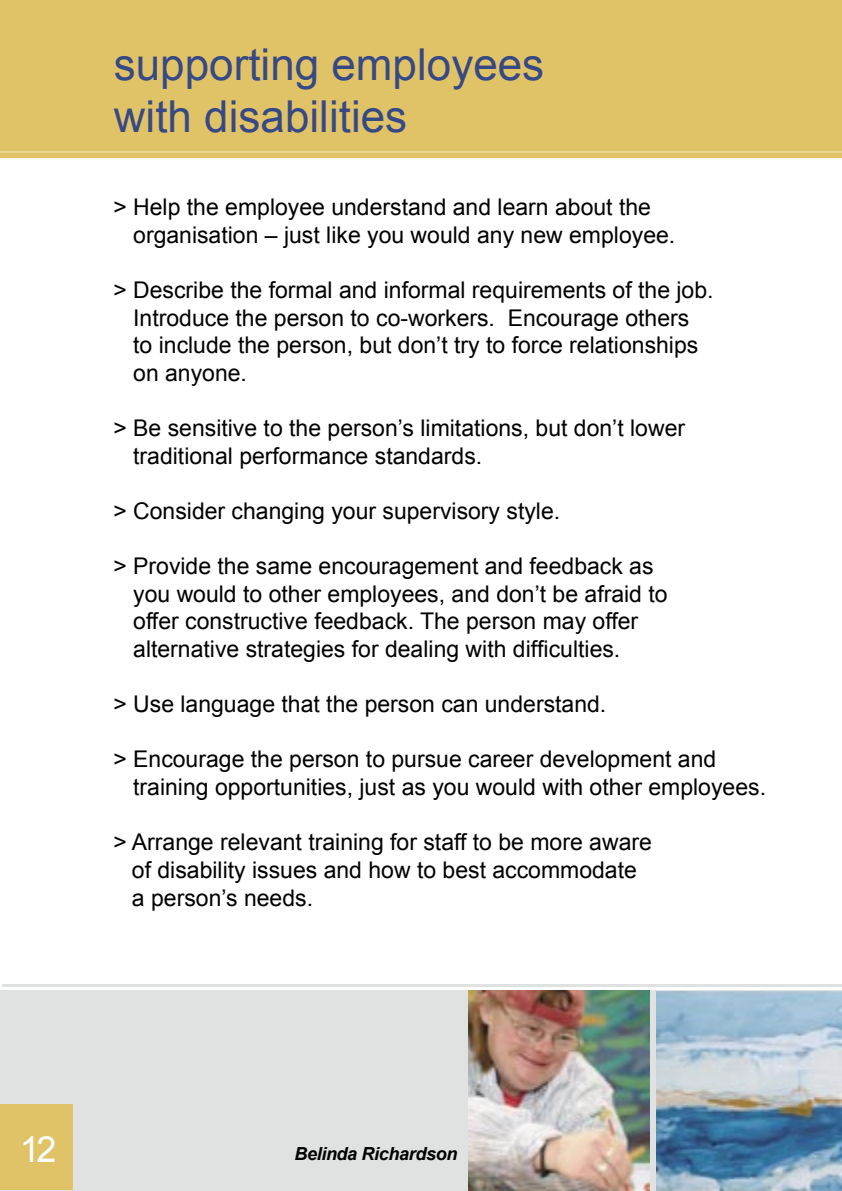
<style>
.page{position:relative;width:842px;height:1191px;background:#fff}
.page>*{position:absolute;margin:0;border:0;box-sizing:border-box;transform-origin:0 0}
.t1{font:44px/52px "Arial";color:#374985}
.t2{font:36px "Arial";color:#fff}
.t3{font:23px/27.6px "Arial";color:#000}
.t4{font:italic 700 18px "Arial";letter-spacing:-.02em;color:#000}
</style>
<div class="page">
<div style="left:0;top:990px;width:842px;height:201px;background:#e0e1e1"></div>
<hr style="left:3px;top:984px;width:839px;height:2px;background:#e0e1e1">
<div style="left:0;top:0;width:842px;height:158px;background:#e1c367"></div>
<div style="left:0;top:1104px;width:73px;height:85px;background:#e1c367"></div>
<img style="left:469px;top:990px;width:181px;height:201px">
<hr style="left:0;top:151px;width:842px;height:2px;background:#e9d593">
<img style="left:657px;top:991px;width:185px;height:200px">
<h1 class="t1" style="left:114px;top:38px;width:432px">supporting employees with disabilities</h1>
<p class="t3" style="left:133px;top:193px;width:544px;text-indent:-20px">&gt; Help the employee understand and learn about the organisation – just like you would any new employee.</p>
<p class="t3" style="left:133px;top:276px;width:582px;text-indent:-20px">&gt; Describe the formal and informal requirements of the job.<br>Introduce the person to co-workers. Encourage others to include the person, but don’t try to force relationships on anyone.</p>
<p class="t3" style="left:133px;top:414px;width:553px;text-indent:-20px">&gt; Be sensitive to the person’s limitations, but don’t lower traditional performance standards.</p>
<p class="t3" style="left:113px;top:497px;width:448px">&gt; Consider changing your supervisory style.</p>
<p class="t3" style="left:133px;top:552px;width:536px;text-indent:-20px">&gt; Provide the same encouragement and feedback as you would to other employees, and don’t be afraid to offer constructive feedback. The person may offer alternative strategies for dealing with difficulties.</p>
<p class="t3" style="left:113px;top:690px;width:494px">&gt; Use language that the person can understand.</p>
<p class="t3" style="left:133px;top:745px;width:634px;text-indent:-20px">&gt; Encourage the person to pursue career development and training opportunities, just as you would with other employees.</p>
<p class="t3" style="left:132px;top:828px;width:521px;text-indent:-19px">&gt; Arrange relevant training for staff to be more aware of disability issues and how to best accommodate a person’s needs.</p>
<h2 class="t2" style="left:20px;top:1129px;width:38px">12</h2>
<p class="t4" style="left:294px;top:1143px;width:164px">Belinda Richardson</p>
</div>
